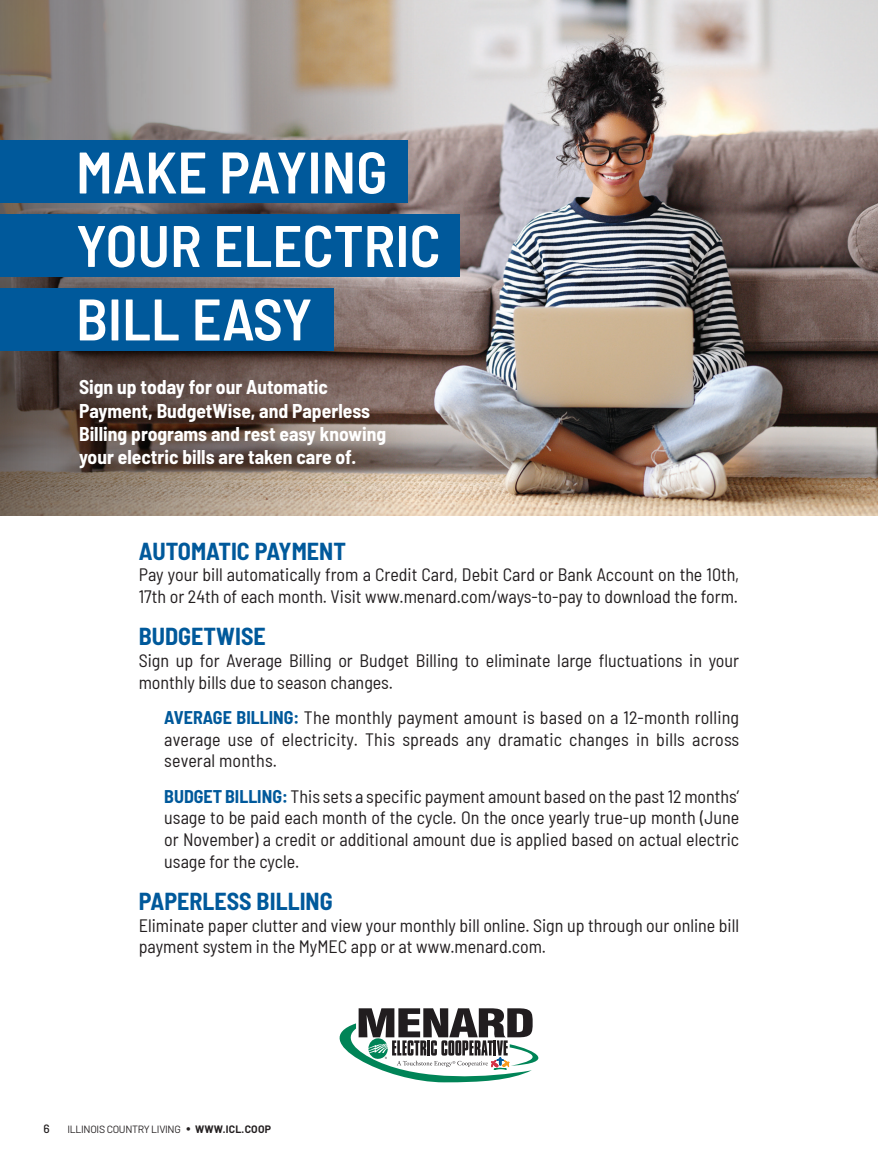
<style>
.page{position:relative;width:878px;height:1161px;background:#fff}
.page>*{position:absolute;margin:0;border:0;box-sizing:border-box;transform-origin:0 0}
.t1{font:600 semi-condensed 58.5px/73.5px "Barlow";color:#fff}
.t2{font:700 semi-condensed 24px "Barlow";color:#00599b}
.t3{font:700 semi-condensed 19.5px/23.4px "Barlow";color:#fff}
.t4{font:semi-condensed 18px/21.6px "Barlow";color:#231f20}
.t5{font:500 12px "Barlow";color:#231f20}
.t6{font:10.5px "Barlow";letter-spacing:-.03em;color:#231f20}
.s1{font-weight:700;color:#00599b}
.s2{font-size:15px}
.s3{font-weight:700}
</style>
<div class="page">
<img style="left:0;top:0;width:878px;height:516px">
<div style="left:0;top:140px;width:407px;height:63px;background:#00599b"></div>
<div style="left:0;top:214px;width:459px;height:63px;background:#00599b"></div>
<div style="left:0;top:288px;width:334px;height:63px;background:#00599b"></div>
<svg style="left:339px;top:1008px;width:200px;height:74px"></svg>
<h1 class="t1" style="left:76px;top:131px;width:366px">MAKE PAYING<br>YOUR ELECTRIC<br>BILL EASY</h1>
<p class="t3" style="left:79px;top:374px;width:308px">Sign up today for our Automatic Payment, BudgetWise, and Paperless Billing programs and rest easy knowing your electric bills are taken care of.</p>
<h2 class="t2" style="left:139px;top:533px;width:209px">AUTOMATIC PAYMENT</h2>
<p class="t4" style="left:139px;top:562px;width:601px">Pay your bill automatically from a Credit Card, Debit Card or Bank Account on the 10th,<br>17th or 24th of each month. Visit www.menard.com/ways-to-pay to download the form.</p>
<h2 class="t2" style="left:139px;top:619px;width:128px">BUDGETWISE</h2>
<p class="t4" style="left:139px;top:648px;width:602px">Sign up for Average Billing or Budget Billing to eliminate large fluctuations in your monthly bills due to season changes.</p>
<p class="t4" style="left:164px;top:705px;width:576px;text-align:justify"><span class="s1">AVERAGE BILLING:</span> The monthly payment amount is based on a 12-month rolling average use of electricity. This spreads any dramatic changes in bills across several months.</p>
<p class="t4" style="left:164px;top:784px;width:576px;text-align:justify"><span class="s1">BUDGET BILLING:</span> This sets a specific payment amount based on the past 12 months’ usage to be paid each month of the cycle. On the once yearly true-up month (June or November) a credit or additional amount due is applied based on actual electric usage for the cycle.</p>
<h2 class="t2" style="left:139px;top:884px;width:195px">PAPERLESS BILLING</h2>
<p class="t4" style="left:139px;top:913px;width:602px">Eliminate paper clutter and view your monthly bill online. Sign up through our online bill payment system in the MyMEC app or at www.menard.com.</p>
<p class="t5" style="left:44px;top:1120px;width:8px">6</p>
<p class="t6" style="left:67px;top:1122px;width:205px">ILLINOIS COUNTRY LIVING <span class="s2">•</span> <span class="s3">WWW.ICL.COOP</span></p>
</div>
